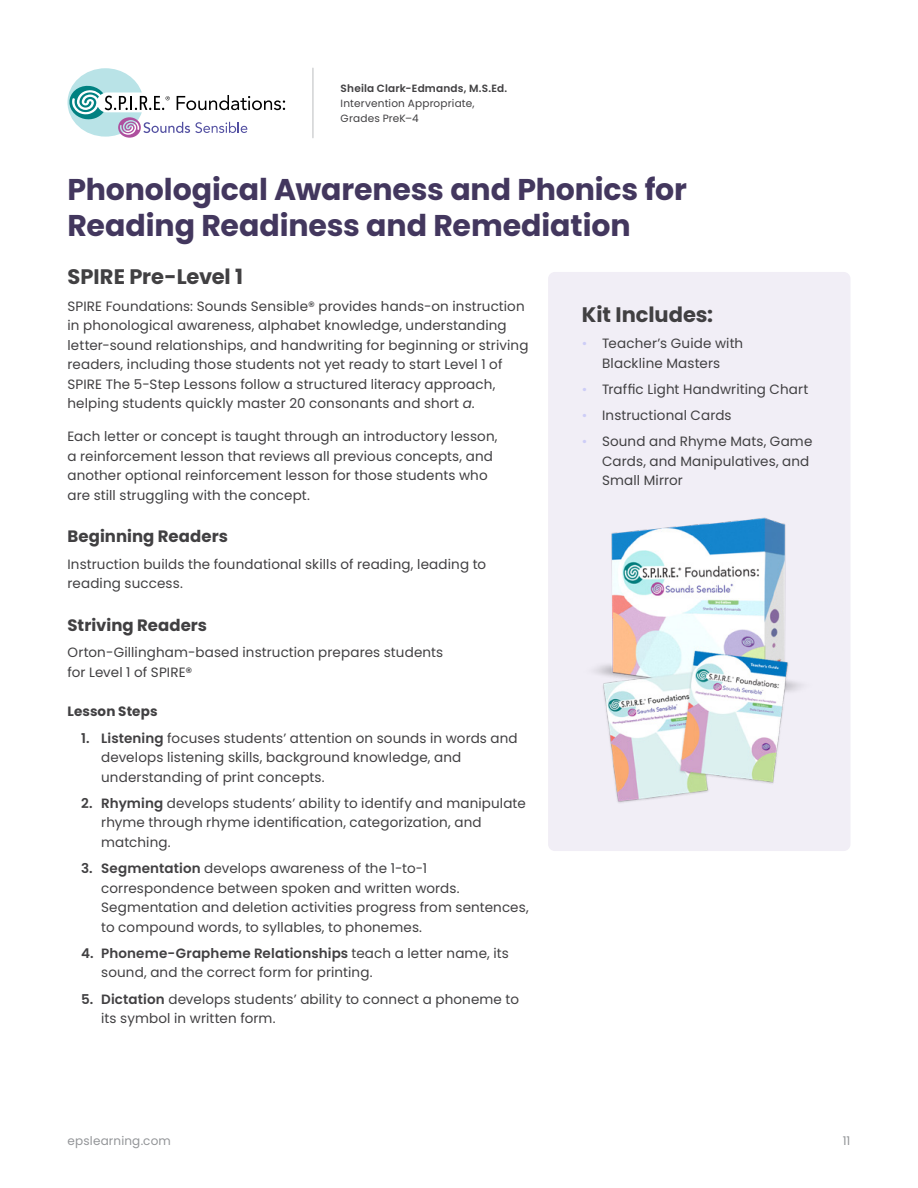
<style>
.page{position:relative;width:918px;height:1188px;background:#fff}
.page>*{position:absolute;margin:0;border:0;box-sizing:border-box;transform-origin:0 0}
.t1{font:700 30px/36px "Poppins";letter-spacing:-.005em;color:#43375e}
.t2{font:700 21px "Poppins";color:#414042}
.t3{font:700 16.5px "Poppins";color:#414042}
.t4{font:13.5px/19.5px "Poppins";letter-spacing:.01em;color:#414042}
.t5{font:700 13.5px "Poppins";letter-spacing:.005em;color:#414042}
.t6{font:12px "Poppins";letter-spacing:.015em;color:#939598}
.t7{font:10.5px/15px "Poppins";letter-spacing:.02em;color:#414042}
.t8{font:600 10.5px "Poppins";letter-spacing:.015em;color:#414042}
.s1{font-style:italic}
.s2{font-weight:600}
.s3{color:#cdcdf7}
</style>
<div class="page">
<svg style="left:68px;top:68px;width:217px;height:70px"></svg>
<hr style="left:312px;top:68px;width:2px;height:70px;background:#d1d3d4">
<div style="left:548px;top:272px;width:302px;height:579px;background:#f1eef6;border-radius:7px"></div>
<img style="left:594px;top:517px;width:207px;height:286px">
<p class="t8" style="left:341px;top:82px;width:168px">Sheila Clark-Edmands, M.S.Ed.</p>
<p class="t7" style="left:341px;top:96px;width:135px">Intervention Appropriate,<br>Grades PreK–4</p>
<h1 class="t1" style="left:68px;top:172px;width:621px">Phonological Awareness and Phonics for<br>Reading Readiness and Remediation</h1>
<h2 class="t2" style="left:68px;top:265px;width:177px">SPIRE Pre-Level 1</h2>
<p class="t4" style="left:68px;top:296px;width:463px">SPIRE Foundations: Sounds Sensible® provides hands-on instruction in phonological awareness, alphabet knowledge, understanding letter-sound relationships, and handwriting for beginning or striving readers, including those students not yet ready to start Level 1 of SPIRE The 5-Step Lessons follow a structured literacy approach, helping students quickly master 20 consonants and short <span class="s1">a</span>.</p>
<p class="t4" style="left:68px;top:427px;width:432px">Each letter or concept is taught through an introductory lesson, a reinforcement lesson that reviews all previous concepts, and another optional reinforcement lesson for those students who are still struggling with the concept.</p>
<p class="t3" style="left:68px;top:527px;width:162px">Beginning Readers</p>
<p class="t4" style="left:68px;top:554px;width:420px">Instruction builds the foundational skills of reading, leading to reading success.</p>
<p class="t3" style="left:68px;top:616px;width:141px">Striving Readers</p>
<p class="t4" style="left:68px;top:643px;width:377px">Orton-Gillingham-based instruction prepares students for Level 1 of SPIRE®</p>
<p class="t5" style="left:68px;top:704px;width:92px">Lesson Steps</p>
<p class="t4" style="left:101px;top:728px;width:418px;text-indent:-20px"><span class="s2">1. Listening</span> focuses students’ attention on sounds in words and develops listening skills, background knowledge, and understanding of print concepts.</p>
<p class="t4" style="left:101px;top:794px;width:426px;text-indent:-20px"><span class="s2">2. Rhyming</span> develops students’ ability to identify and manipulate rhyme through rhyme identification, categorization, and matching.</p>
<p class="t4" style="left:101px;top:859px;width:429px;text-indent:-20px"><span class="s2">3. Segmentation</span> develops awareness of the 1-to-1 correspondence between spoken and written words.<br>Segmentation and deletion activities progress from sentences, to compound words, to syllables, to phonemes.</p>
<p class="t4" style="left:101px;top:943px;width:409px;text-indent:-20px"><span class="s2">4. Phoneme-Grapheme Relationships</span> teach a letter name, its sound, and the correct form for printing.</p>
<p class="t4" style="left:101px;top:989px;width:419px;text-indent:-20px"><span class="s2">5. Dictation</span> develops students’ ability to connect a phoneme to its symbol in written form.</p>
<h2 class="t2" style="left:582px;top:302px;width:133px">Kit Includes:</h2>
<p class="t4" style="left:582px;top:334px;width:163px;text-align:center"><span class="s3">•</span> Teacher’s Guide with<br>Blackline Masters</p>
<p class="t4" style="left:582px;top:380px;width:228px"><span class="s3">•</span> Traffic Light Handwriting Chart</p>
<p class="t4" style="left:582px;top:406px;width:151px"><span class="s3">•</span> Instructional Cards</p>
<p class="t4" style="left:602px;top:432px;width:212px;text-indent:-20px"><span class="s3">•</span> Sound and Rhyme Mats, Game<br>Cards, and Manipulatives, and<br>Small Mirror</p>
<p class="t6" style="left:68px;top:1134px;width:105px">epslearning.com</p>
<p class="t6" style="left:843px;top:1134px;width:9px">11</p>
</div>
